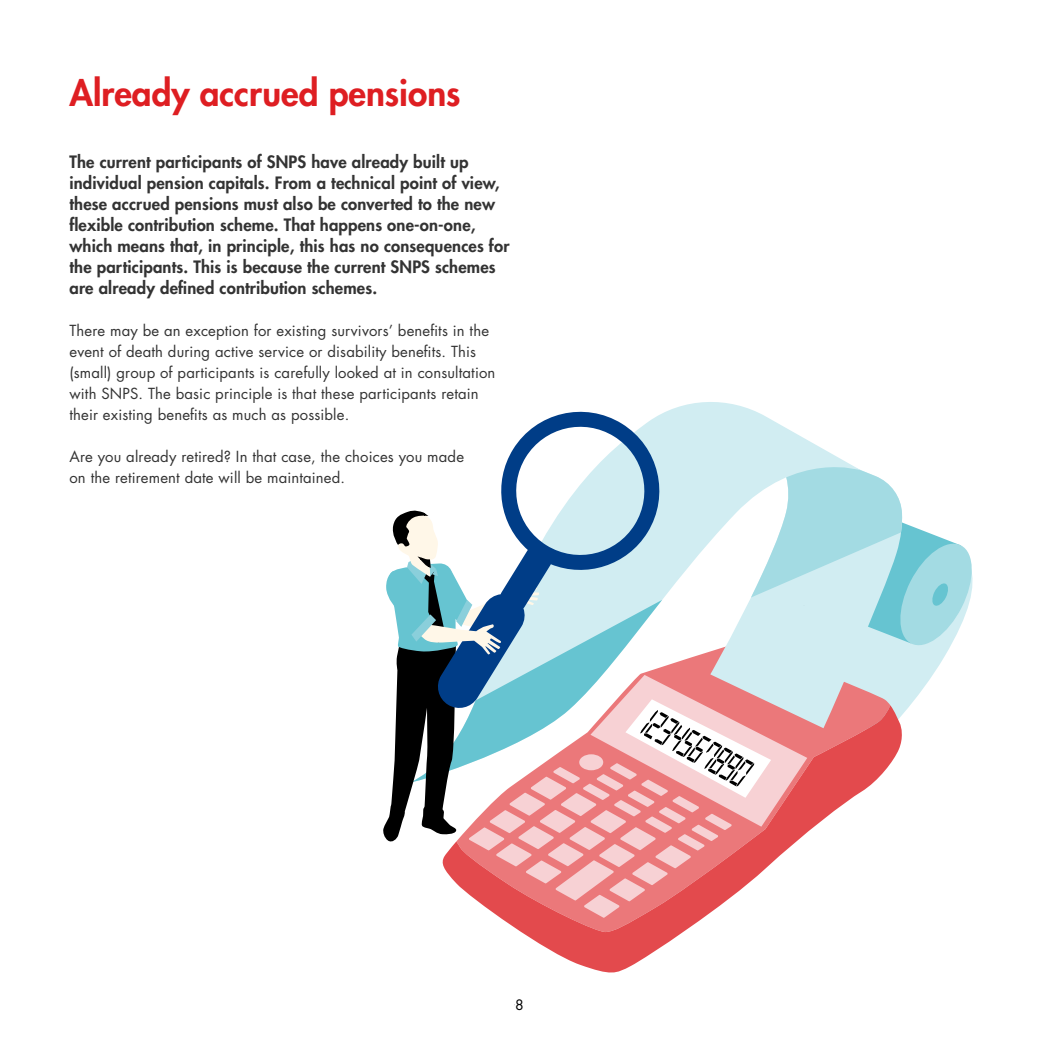
<style>
.page{position:relative;width:1042px;height:1042px;background:#fff}
.page>*{position:absolute;margin:0;border:0;box-sizing:border-box;transform-origin:0 0}
.t1{font:800 35px "Futura Std";color:#de1e22}
.t2{font:800 16.62px/21px "Futura Std";letter-spacing:.01em;color:#333}
.t3{font:14.88px/21px "Futura Std";letter-spacing:.01em;color:#333}
.t4{font:14.88px "Myriad Pro";color:#000}
.t5{font:14px "Futura Std";color:#000}
</style>
<div class="page">
<svg style="left:501px;top:918px;width:202px;height:55px;fill:#e34a4d"></svg>
<svg style="left:670px;top:402px;width:112px;height:24px;fill:#d1edf2"></svg>
<svg style="left:535px;top:410px;width:135px;height:16px"></svg>
<svg style="left:383px;top:426px;width:590px;height:492px"></svg>
<h1 class="t1" style="left:69px;top:71px;width:393px">Already accrued pensions</h1>
<p class="t2" style="left:69px;top:151px;width:441px">The current participants of SNPS have already built up individual pension capitals. From a technical point of view, these accrued pensions must also be converted to the new flexible contribution scheme. That happens one-on-one, which means that, in principle, this has no consequences for the participants. This is because the current SNPS schemes are already defined contribution schemes.</p>
<p class="t3" style="left:69px;top:320px;width:427px">There may be an exception for existing survivors’ benefits in the event of death during active service or disability benefits. This (small) group of participants is carefully looked at in consultation with SNPS. The basic principle is that these participants retain their existing benefits as much as possible.</p>
<p class="t3" style="left:69px;top:446px;width:396px">Are you already retired? In that case, the choices you made on the retirement date will be maintained.</p>
<p class="t5" style="left:515px;top:996px;width:10px">8</p>
<p class="t4" style="left:514px;top:999px;width:17px">19</p>
</div>
